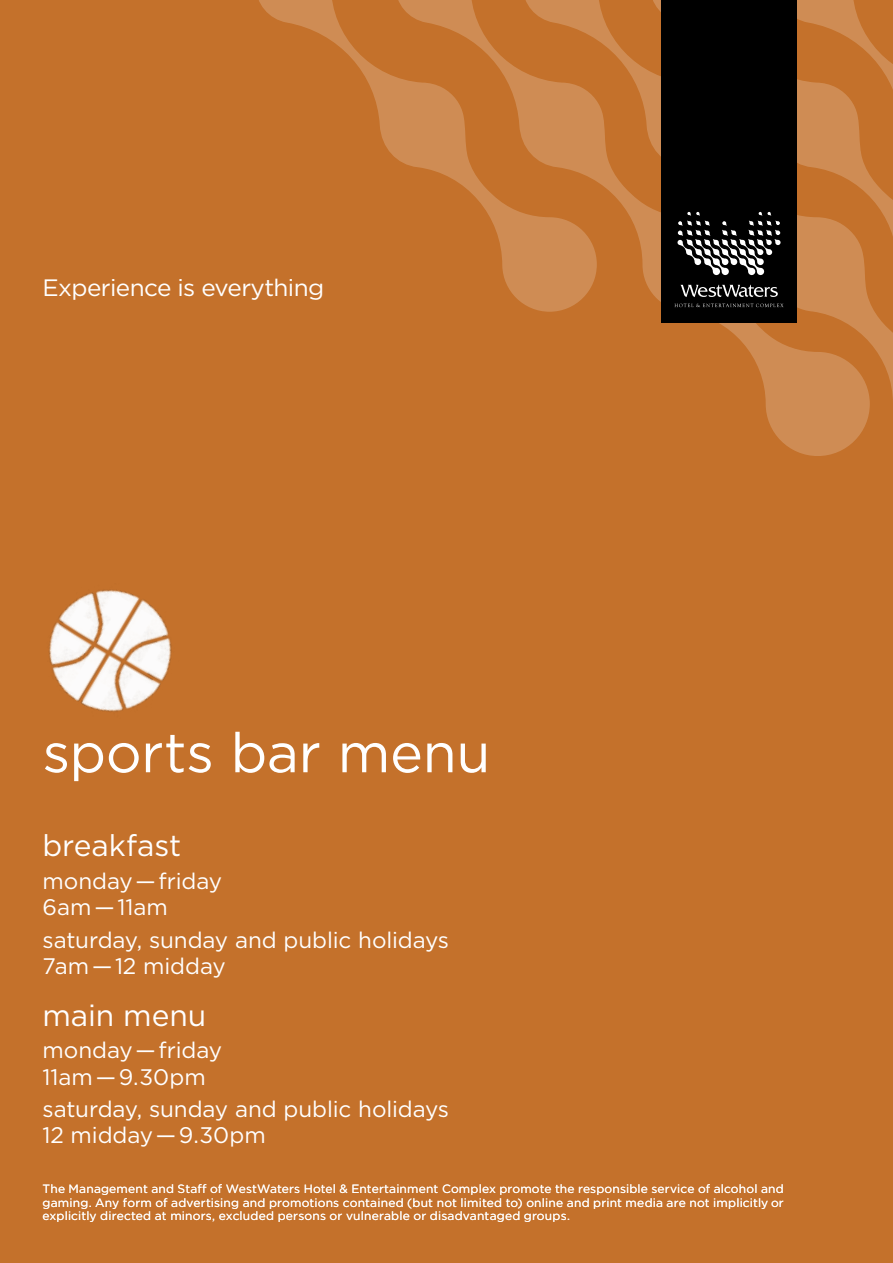
<style>
.page{position:relative;width:893px;height:1263px;background:#c4712b}
.page>*{position:absolute;margin:0;border:0;box-sizing:border-box;transform-origin:0 0}
.t1{font:55.5px "Gotham HTF";letter-spacing:-.01em;color:#fff}
.t2{font:30px "Gotham HTF";letter-spacing:-.005em;color:#fff}
.t3{font:23.7px "Gotham HTF";letter-spacing:-.025em;color:#fff}
.t4{font:22.5px/26.2px "Gotham HTF";letter-spacing:-.005em;color:#fff}
.t5{font:12px/13.5px "Gotham HTF";letter-spacing:.015em;color:#fff;text-align:justify}
</style>
<div class="page">
<svg style="left:259px;top:0;width:634px;height:456px"></svg>
<div style="left:661px;top:0;width:135px;height:323px;background:#000"></div>
<svg style="left:674px;top:285px;width:109px;height:22px"></svg>
<svg style="left:677px;top:212px;width:103px;height:63px"></svg>
<img style="left:49px;top:590px;width:123px;height:122px">
<h3 class="t3" style="left:43px;top:275px;width:283px">Experience is everything</h3>
<h1 class="t1" style="left:43px;top:722px;width:449px">sports bar menu</h1>
<h2 class="t2" style="left:43px;top:829px;width:140px">breakfast</h2>
<h3 class="t4" style="left:43px;top:867px;width:181px">monday—friday<br>6am—11am</h3>
<h3 class="t4" style="left:43px;top:926px;width:408px">saturday, sunday and public holidays<br>7am—12 midday</h3>
<h2 class="t2" style="left:43px;top:998px;width:165px">main menu</h2>
<h3 class="t4" style="left:43px;top:1037px;width:181px">monday—friday<br>11am—9.30pm</h3>
<h3 class="t4" style="left:43px;top:1096px;width:408px">saturday, sunday and public holidays<br>12 midday—9.30pm</h3>
<p class="t5" style="left:43px;top:1182px;width:743px">The Management and Staff of WestWaters Hotel &amp; Entertainment Complex promote the responsible service of alcohol and gaming. Any form of advertising and promotions contained (but not limited to) online and print media are not implicitly or explicitly directed at minors, excluded persons or vulnerable or disadvantaged groups.</p>
</div>
